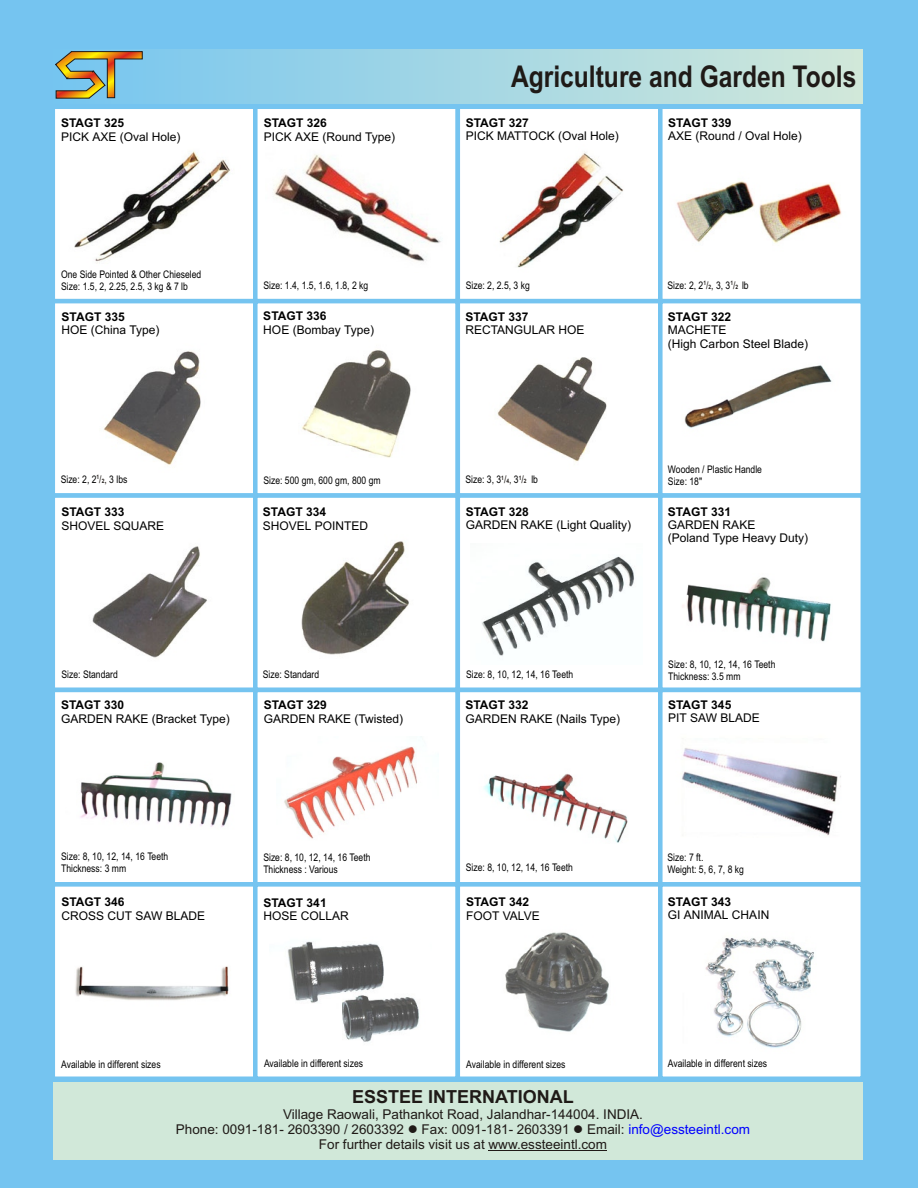
<style>
.page{position:relative;width:918px;height:1188px;background:#75c4f0}
.page>*{position:absolute;margin:0;border:0;box-sizing:border-box;transform-origin:0 0}
.t1{font:700 30px "Arial Narrow";color:#1f1a17}
.t2{font:700 18px "Arial";color:#1f1a17}
.t3{font:13.5px/15.1px "Arial";color:#1f1a17;text-align:center}
.t4{font:12px/13.4px "Arial";color:#000}
.t5{font:700 12px "Arial";color:#000}
.t6{font:10.5px/11.9px "Arial Narrow";color:#000}
.t7{font:10.5px "Arial Narrow";color:#1f1a17}
.t8{font:700 6px "Arial Narrow";color:#1f1a17}
.s1{font-weight:700;font-size:6px}
.s2{font-weight:400;font-size:10.5px}
.s3{color:#00f}
</style>
<div class="page">
<div style="left:51px;top:105px;width:207px;height:198px;background:#fff;border:4px solid #75c4f0"></div>
<div style="left:51px;top:299px;width:207px;height:199px;background:#fff;border:4px solid #75c4f0"></div>
<div style="left:51px;top:493px;width:207px;height:199px;background:#fff;border:4px solid #75c4f0"></div>
<div style="left:51px;top:688px;width:207px;height:199px;background:#fff;border:4px solid #75c4f0"></div>
<div style="left:51px;top:882px;width:207px;height:199px;background:#fff;border:4px solid #75c4f0"></div>
<div style="left:253px;top:105px;width:207px;height:198px;background:#fff;border:4px solid #75c4f0"></div>
<div style="left:253px;top:299px;width:207px;height:199px;background:#fff;border:4px solid #75c4f0"></div>
<div style="left:253px;top:493px;width:207px;height:199px;background:#fff;border:4px solid #75c4f0"></div>
<div style="left:253px;top:688px;width:207px;height:199px;background:#fff;border:4px solid #75c4f0"></div>
<div style="left:253px;top:882px;width:207px;height:199px;background:#fff;border:4px solid #75c4f0"></div>
<div style="left:456px;top:105px;width:207px;height:198px;background:#fff;border:4px solid #75c4f0"></div>
<div style="left:456px;top:299px;width:207px;height:199px;background:#fff;border:4px solid #75c4f0"></div>
<div style="left:456px;top:493px;width:207px;height:199px;background:#fff;border:4px solid #75c4f0"></div>
<div style="left:456px;top:688px;width:207px;height:199px;background:#fff;border:4px solid #75c4f0"></div>
<div style="left:456px;top:882px;width:207px;height:199px;background:#fff;border:4px solid #75c4f0"></div>
<div style="left:658px;top:105px;width:207px;height:198px;background:#fff;border:4px solid #75c4f0"></div>
<div style="left:658px;top:299px;width:207px;height:199px;background:#fff;border:4px solid #75c4f0"></div>
<div style="left:658px;top:493px;width:207px;height:199px;background:#fff;border:4px solid #75c4f0"></div>
<div style="left:658px;top:688px;width:207px;height:199px;background:#fff;border:4px solid #75c4f0"></div>
<div style="left:658px;top:882px;width:207px;height:199px;background:#fff;border:4px solid #75c4f0"></div>
<div style="left:53px;top:50px;width:810px;height:54px;background:linear-gradient(to right,#75c5f0,#d1e8d9)"></div>
<svg style="left:55px;top:51px;width:88px;height:48px"></svg>
<img style="left:273px;top:154px;width:168px;height:108px">
<img style="left:499px;top:152px;width:125px;height:116px">
<img style="left:74px;top:151px;width:157px;height:112px">
<img style="left:92px;top:546px;width:115px;height:112px">
<img style="left:301px;top:541px;width:108px;height:114px">
<img style="left:497px;top:357px;width:110px;height:105px">
<img style="left:676px;top:181px;width:166px;height:62px">
<div style="left:53px;top:1083px;width:810px;height:77px;background:#d1e8d9"></div>
<hr style="left:488px;top:1151px;width:119px;height:1px;background:#1f1a17">
<img style="left:505px;top:932px;width:104px;height:100px">
<img style="left:287px;top:941px;width:132px;height:101px">
<img style="left:684px;top:365px;width:148px;height:63px">
<img style="left:705px;top:938px;width:109px;height:110px">
<img style="left:103px;top:351px;width:98px;height:114px">
<img style="left:302px;top:350px;width:109px;height:108px">
<img style="left:682px;top:748px;width:159px;height:88px">
<img style="left:75px;top:966px;width:154px;height:35px">
<img style="left:482px;top:556px;width:152px;height:100px">
<img style="left:682px;top:577px;width:149px;height:65px">
<img style="left:80px;top:762px;width:152px;height:65px">
<img style="left:284px;top:736px;width:138px;height:103px">
<img style="left:483px;top:773px;width:145px;height:70px">
<h1 class="t1" style="left:511px;top:65px;width:347px">Agriculture and Garden Tools</h1>
<p class="t5" style="left:61px;top:119px;width:65px">STAGT 325</p>
<p class="t4" style="left:61px;top:131px;width:121px">PICK AXE (Oval Hole)</p>
<p class="t5" style="left:264px;top:119px;width:65px">STAGT 326</p>
<p class="t4" style="left:264px;top:131px;width:133px">PICK AXE (Round Type)</p>
<p class="t5" style="left:466px;top:118px;width:65px">STAGT 327</p>
<p class="t4" style="left:466px;top:130px;width:154px">PICK MATTOCK (Oval Hole)</p>
<p class="t5" style="left:668px;top:118px;width:65px">STAGT 339</p>
<p class="t4" style="left:668px;top:130px;width:135px">AXE (Round / Oval Hole)</p>
<p class="t6" style="left:61px;top:269px;width:142px">One Side Pointed &amp; Other Chieseled<br>Size: 1.5, 2, 2.25, 2.5, 3 kg &amp; 7 lb</p>
<p class="t6" style="left:263px;top:280px;width:106px">Size: 1.4, 1.5, 1.6, 1.8, 2 kg</p>
<p class="t6" style="left:466px;top:280px;width:66px">Size: 2, 2.5, 3 kg</p>
<p class="t8" style="left:703px;top:281px;width:4px">1</p>
<p class="t8" style="left:730px;top:281px;width:4px">1</p>
<p class="t7" style="left:706px;top:281px;width:9px">/ ,<span class="s1">2</span></p>
<p class="t8" style="left:736px;top:285px;width:4px">2</p>
<p class="t7" style="left:733px;top:281px;width:4px">/</p>
<p class="t6" style="left:668px;top:280px;width:83px">Size: 2, 2 3, 3 lb</p>
<p class="t5" style="left:62px;top:312px;width:65px">STAGT 335</p>
<p class="t4" style="left:62px;top:324px;width:100px">HOE (China Type)</p>
<p class="t5" style="left:263px;top:311px;width:65px">STAGT 336</p>
<p class="t4" style="left:263px;top:324px;width:112px">HOE (Bombay Type)</p>
<p class="t5" style="left:465px;top:312px;width:65px">STAGT 337</p>
<p class="t4" style="left:465px;top:324px;width:121px">RECTANGULAR HOE</p>
<p class="t5" style="left:668px;top:312px;width:65px">STAGT 322</p>
<p class="t4" style="left:668px;top:324px;width:142px">MACHETE<br>(High Carbon Steel Blade)</p>
<p class="t8" style="left:97px;top:477px;width:12px">1<span class="s2">/ ,</span>2</p>
<p class="t6" style="left:61px;top:474px;width:68px">Size: 2, 2 3 lbs</p>
<p class="t6" style="left:263px;top:475px;width:119px">Size: 500 gm, 600 gm, 800 gm</p>
<p class="t8" style="left:501px;top:475px;width:4px">1</p>
<p class="t8" style="left:519px;top:475px;width:4px">1</p>
<p class="t6" style="left:465px;top:475px;width:74px">Size: 3, 3 3 lb</p>
<p class="t7" style="left:504px;top:476px;width:9px">/ ,<span class="s1">4</span></p>
<p class="t8" style="left:524px;top:479px;width:4px">2</p>
<p class="t7" style="left:521px;top:476px;width:4px">/</p>
<p class="t6" style="left:668px;top:464px;width:96px">Wooden / Plastic Handle<br>Size: 18"</p>
<p class="t5" style="left:62px;top:507px;width:65px">STAGT 333</p>
<p class="t4" style="left:62px;top:520px;width:104px">SHOVEL SQUARE</p>
<p class="t5" style="left:263px;top:507px;width:65px">STAGT 334</p>
<p class="t4" style="left:263px;top:520px;width:107px">SHOVEL POINTED</p>
<p class="t5" style="left:466px;top:507px;width:65px">STAGT 328</p>
<p class="t4" style="left:466px;top:519px;width:167px">GARDEN RAKE (Light Quality)</p>
<p class="t5" style="left:668px;top:507px;width:65px">STAGT 331</p>
<p class="t4" style="left:668px;top:519px;width:142px">GARDEN RAKE<br>(Poland Type Heavy Duty)</p>
<p class="t6" style="left:61px;top:669px;width:58px">Size: Standard</p>
<p class="t6" style="left:263px;top:670px;width:58px">Size: Standard</p>
<p class="t6" style="left:466px;top:669px;width:109px">Size: 8, 10, 12, 14, 16 Teeth</p>
<p class="t6" style="left:668px;top:659px;width:109px">Size: 8, 10, 12, 14, 16 Teeth<br>Thickness: 3.5 mm</p>
<p class="t5" style="left:61px;top:700px;width:65px">STAGT 330</p>
<p class="t4" style="left:61px;top:713px;width:170px">GARDEN RAKE (Bracket Type)</p>
<p class="t5" style="left:264px;top:701px;width:65px">STAGT 329</p>
<p class="t4" style="left:264px;top:713px;width:141px">GARDEN RAKE (Twisted)</p>
<p class="t5" style="left:466px;top:701px;width:65px">STAGT 332</p>
<p class="t4" style="left:466px;top:713px;width:156px">GARDEN RAKE (Nails Type)</p>
<p class="t5" style="left:668px;top:700px;width:65px">STAGT 345</p>
<p class="t4" style="left:668px;top:712px;width:93px">PIT SAW BLADE</p>
<p class="t6" style="left:61px;top:852px;width:109px">Size: 8, 10, 12, 14, 16 Teeth<br>Thickness: 3 mm</p>
<p class="t6" style="left:263px;top:852px;width:109px">Size: 8, 10, 12, 14, 16 Teeth<br>Thickness : Various</p>
<p class="t6" style="left:466px;top:863px;width:109px">Size: 8, 10, 12, 14, 16 Teeth</p>
<p class="t6" style="left:668px;top:852px;width:78px">Size: 7 ft.<br>Weight: 5, 6, 7, 8 kg</p>
<p class="t5" style="left:62px;top:898px;width:65px">STAGT 346</p>
<p class="t4" style="left:62px;top:910px;width:145px">CROSS CUT SAW BLADE</p>
<p class="t5" style="left:264px;top:898px;width:65px">STAGT 341</p>
<p class="t4" style="left:264px;top:910px;width:87px">HOSE COLLAR</p>
<p class="t5" style="left:466px;top:898px;width:65px">STAGT 342</p>
<p class="t4" style="left:466px;top:910px;width:75px">FOOT VALVE</p>
<p class="t5" style="left:668px;top:897px;width:65px">STAGT 343</p>
<p class="t4" style="left:668px;top:909px;width:103px">GI ANIMAL CHAIN</p>
<p class="t6" style="left:61px;top:1059px;width:101px">Available in different sizes</p>
<p class="t6" style="left:264px;top:1058px;width:101px">Available in different sizes</p>
<p class="t6" style="left:466px;top:1059px;width:101px">Available in different sizes</p>
<p class="t6" style="left:668px;top:1058px;width:101px">Available in different sizes</p>
<h2 class="t2" style="left:352px;top:1090px;width:223px">ESSTEE INTERNATIONAL</h2>
<p class="t3" style="left:176px;top:1108px;width:576px">Village Raowali, Pathankot Road, Jalandhar-144004. INDIA.<br>Phone: 0091-181- 2603390 / 2603392 ● Fax: 0091-181- 2603391 ● Email: <span class="s3">info@essteeintl.com<br></span>For further details visit us at www.essteeintl.com</p>
</div>
